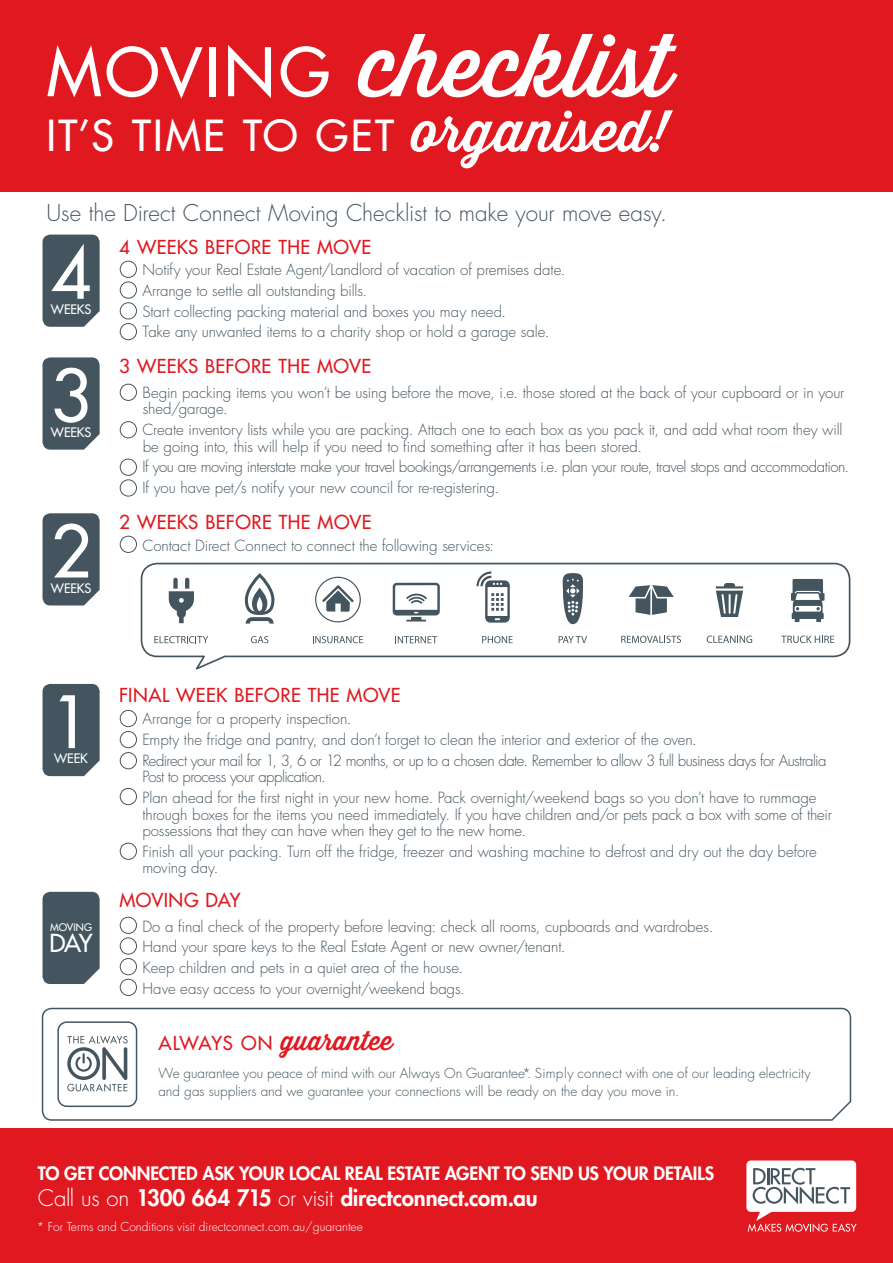
<style>
.page{position:relative;width:893px;height:1263px;background:#fff}
.page>*{position:absolute;margin:0;border:0;box-sizing:border-box;transform-origin:0 0}
.DC_A4_Page_Heading_R{font:500 86.7px "Thirsty Script";color:#fff}
.DC_A4_Page_Heading_R-2{font:500 70.2px "Futura Std";color:#fff}
.DC_A4_Subheading{font:500 41.7px "Futura Std";letter-spacing:.06em;color:#fff}
.DC_A4_Subheading-2{font:500 26.25px "Thirsty Script";letter-spacing:-.005em;color:#e01921}
.DC_A4_Page_Heading_R-3{font:500 24.15px "Futura Std";color:#fff}
.DC_A4_Body{font:300 22.5px "Futura Std";letter-spacing:-.005em;color:#45555f}
.DC_A4_Body_Before_Bu{font:800 22.2px "Futura Std";letter-spacing:-.01em;color:#fff}
.DC_A4_Subheading-3{font:500 18.75px "Futura Std";letter-spacing:.02em;color:#e01921}
.DC_A4_Body_Before_Bu-2{font:800 18px "Futura Std";letter-spacing:-.005em;color:#fff}
.DC_A4_Body-2{font:300 15px/16.5px "Futura Std";letter-spacing:-.01em;color:#45555f}
.DC_A4_Body-3{font:300 15px/16.5px "Futura Std";letter-spacing:-.035em;color:#45555f}
.DC_A4_Body-4{font:300 15px "Futura Std";letter-spacing:-.03em;color:#45555f}
.DC_A4_Body-5{font:300 13.5px/18px "Futura Std";color:#45555f}
.DC_A4_Page_Heading_R-4{font:500 12.75px "Futura Std";letter-spacing:-.01em;color:#fff}
.t1{font:300 12px "Futura";color:#fff}
.DC_A4_Page_Heading_R-5{font:500 10.2px "Futura Std";letter-spacing:.005em;color:#fff}
.s1{font-family:"Futura Std";font-size:65.1px}
.s2{font-family:"Thirsty Script";font-size:57px}
.s3{font-family:"Futura Std";font-size:18.75px}
.s4{font-weight:300}
</style>
<div class="page">
<div style="left:0;top:1128px;width:893px;height:135px;background:#e01921"></div>
<svg style="left:746px;top:1160px;width:111px;height:72px"></svg>
<div style="left:0;top:0;width:893px;height:191px;background:#e01921"></div>
<svg style="left:41px;top:1007px;width:811px;height:114px"></svg>
<div style="left:58px;top:1022px;width:79px;height:84px;background:#fff;border-radius:9px"></div>
<div style="left:57px;top:1021px;width:80px;height:86px;border:1px solid #45555f;border-radius:9px"></div>
<svg style="left:67px;top:1036px;width:61px;height:55px"></svg>
<div style="left:43px;top:235px;width:57px;height:92px;background:#45555f"></div>
<div style="left:120px;top:261px;width:17px;height:17px;border:1px solid #45555f;border-radius:50%"></div>
<div style="left:120px;top:282px;width:17px;height:17px;border:1px solid #45555f;border-radius:50%"></div>
<div style="left:120px;top:302px;width:17px;height:17px;border:1px solid #45555f;border-radius:50%"></div>
<div style="left:120px;top:323px;width:17px;height:17px;border:1px solid #45555f;border-radius:50%"></div>
<div style="left:120px;top:917px;width:17px;height:17px;border:1px solid #45555f;border-radius:50%"></div>
<div style="left:120px;top:937px;width:17px;height:17px;border:1px solid #45555f;border-radius:50%"></div>
<div style="left:120px;top:958px;width:17px;height:17px;border:1px solid #45555f;border-radius:50%"></div>
<div style="left:120px;top:979px;width:17px;height:17px;border:1px solid #45555f;border-radius:50%"></div>
<div style="left:43px;top:892px;width:57px;height:92px;background:#45555f"></div>
<div style="left:120px;top:710px;width:17px;height:17px;border:1px solid #45555f;border-radius:50%"></div>
<div style="left:120px;top:731px;width:17px;height:17px;border:1px solid #45555f;border-radius:50%"></div>
<div style="left:120px;top:752px;width:17px;height:17px;border:1px solid #45555f;border-radius:50%"></div>
<div style="left:120px;top:788px;width:17px;height:17px;border:1px solid #45555f;border-radius:50%"></div>
<div style="left:120px;top:843px;width:17px;height:17px;border:1px solid #45555f;border-radius:50%"></div>
<div style="left:43px;top:684px;width:57px;height:92px;background:#45555f"></div>
<div style="left:43px;top:513px;width:57px;height:92px;background:#45555f"></div>
<div style="left:120px;top:536px;width:17px;height:17px;border:1px solid #45555f;border-radius:50%"></div>
<svg style="left:140px;top:562px;width:711px;height:108px"></svg>
<svg style="left:154px;top:636px;width:54px;height:7px"></svg>
<svg style="left:169px;top:578px;width:25px;height:45px"></svg>
<svg style="left:245px;top:573px;width:29px;height:51px"></svg>
<svg style="left:251px;top:636px;width:17px;height:7px"></svg>
<svg style="left:315px;top:577px;width:46px;height:45px"></svg>
<svg style="left:313px;top:636px;width:50px;height:7px"></svg>
<svg style="left:393px;top:583px;width:47px;height:38px"></svg>
<svg style="left:395px;top:636px;width:42px;height:7px"></svg>
<svg style="left:563px;top:573px;width:20px;height:51px"></svg>
<svg style="left:559px;top:636px;width:28px;height:7px"></svg>
<svg style="left:629px;top:585px;width:45px;height:30px"></svg>
<svg style="left:621px;top:636px;width:60px;height:7px"></svg>
<svg style="left:716px;top:583px;width:27px;height:34px"></svg>
<svg style="left:707px;top:635px;width:45px;height:8px"></svg>
<svg style="left:791px;top:579px;width:33px;height:43px"></svg>
<svg style="left:781px;top:635px;width:53px;height:8px"></svg>
<svg style="left:482px;top:636px;width:31px;height:7px"></svg>
<svg style="left:476px;top:571px;width:34px;height:52px"></svg>
<div style="left:43px;top:357px;width:57px;height:93px;background:#45555f"></div>
<div style="left:120px;top:384px;width:17px;height:17px;border:1px solid #45555f;border-radius:50%"></div>
<div style="left:120px;top:421px;width:17px;height:17px;border:1px solid #45555f;border-radius:50%"></div>
<div style="left:120px;top:459px;width:17px;height:17px;border:1px solid #45555f;border-radius:50%"></div>
<div style="left:120px;top:479px;width:17px;height:17px;border:1px solid #45555f;border-radius:50%"></div>
<p class="DC_A4_Page_Heading_R" style="left:47px;top:2px;width:627px"><span class="s1">MOVING</span> checklist</p>
<p class="DC_A4_Subheading" style="left:47px;top:110px;width:622px">IT’S TIME TO GET <span class="s2">organised!</span></p>
<p class="DC_A4_Body" style="left:47px;top:199px;width:622px">Use the Direct Connect Moving Checklist to make your move easy.</p>
<p class="DC_A4_Page_Heading_R-2" style="left:51px;top:229px;width:42px">4</p>
<p class="DC_A4_Page_Heading_R-4" style="left:51px;top:301px;width:42px">WEEKS</p>
<p class="DC_A4_Page_Heading_R-2" style="left:51px;top:352px;width:42px">3</p>
<p class="DC_A4_Page_Heading_R-4" style="left:51px;top:424px;width:42px">WEEKS</p>
<p class="DC_A4_Page_Heading_R-2" style="left:51px;top:508px;width:42px">2</p>
<p class="DC_A4_Page_Heading_R-4" style="left:51px;top:580px;width:42px">WEEKS</p>
<p class="DC_A4_Subheading-3" style="left:119px;top:236px;width:253px">4 WEEKS BEFORE THE MOVE</p>
<p class="DC_A4_Body-2" style="left:142px;top:262px;width:424px">Notify your Real Estate Agent/Landlord of vacation of premises date.</p>
<p class="DC_A4_Body-2" style="left:142px;top:282px;width:226px">Arrange to settle all outstanding bills.</p>
<p class="DC_A4_Body-2" style="left:142px;top:303px;width:365px">Start collecting packing material and boxes you may need.</p>
<p class="DC_A4_Body-2" style="left:142px;top:324px;width:409px">Take any unwanted items to a charity shop or hold a garage sale.</p>
<p class="DC_A4_Subheading-3" style="left:119px;top:354px;width:253px">3 WEEKS BEFORE THE MOVE</p>
<p class="DC_A4_Body-2" style="left:142px;top:385px;width:703px">Begin packing items you won’t be using before the move, i.e. those stored at the back of your cupboard or in your shed/garage.</p>
<p class="DC_A4_Body-2" style="left:142px;top:422px;width:701px">Create inventory lists while you are packing. Attach one to each box as you pack it, and add what room they will be going into, this will help if you need to find something after it has been stored.</p>
<p class="DC_A4_Body-4" style="left:142px;top:458px;width:708px">If you are moving interstate make your travel bookings/arrangements i.e. plan your route, travel stops and accommodation.</p>
<p class="DC_A4_Body-2" style="left:142px;top:480px;width:358px">If you have pet/s notify your new council for re-registering.</p>
<p class="DC_A4_Subheading-3" style="left:119px;top:511px;width:254px">2 WEEKS BEFORE THE MOVE</p>
<p class="DC_A4_Body-2" style="left:142px;top:538px;width:353px">Contact Direct Connect to connect the following services:</p>
<p class="DC_A4_Page_Heading_R-2" style="left:51px;top:678px;width:42px">1</p>
<p class="DC_A4_Page_Heading_R-4" style="left:54px;top:750px;width:35px">WEEK</p>
<p class="DC_A4_Page_Heading_R-5" style="left:50px;top:920px;width:44px">MOVING</p>
<p class="DC_A4_Page_Heading_R-3" style="left:49px;top:928px;width:45px">DAY</p>
<p class="DC_A4_Subheading-3" style="left:119px;top:683px;width:283px">FINAL WEEK BEFORE THE MOVE</p>
<p class="DC_A4_Body-2" style="left:142px;top:711px;width:211px">Arrange for a property inspection.</p>
<p class="DC_A4_Body-2" style="left:142px;top:732px;width:556px">Empty the fridge and pantry, and don’t forget to clean the interior and exterior of the oven.</p>
<p class="DC_A4_Body-3" style="left:142px;top:753px;width:686px">Redirect your mail for 1, 3, 6 or 12 months, or up to a chosen date. Remember to allow 3 full business days for Australia<br>Post to process your application.</p>
<p class="DC_A4_Body-2" style="left:142px;top:790px;width:691px">Plan ahead for the first night in your new home. Pack overnight/weekend bags so you don’t have to rummage through boxes for the items you need immediately. If you have children and/or pets pack a box with some of their possessions that they can have when they get to the new home.</p>
<p class="DC_A4_Body-2" style="left:142px;top:844px;width:676px">Finish all your packing. Turn off the fridge, freezer and washing machine to defrost and dry out the day before moving day.</p>
<p class="DC_A4_Subheading-3" style="left:119px;top:889px;width:123px">MOVING DAY</p>
<p class="DC_A4_Body-2" style="left:142px;top:918px;width:572px">Do a final check of the property before leaving: check all rooms, cupboards and wardrobes.</p>
<p class="DC_A4_Body-2" style="left:142px;top:939px;width:425px">Hand your spare keys to the Real Estate Agent or new owner/tenant.</p>
<p class="DC_A4_Body-2" style="left:142px;top:960px;width:322px">Keep children and pets in a quiet area of the house.</p>
<p class="DC_A4_Body-2" style="left:142px;top:980px;width:324px">Have easy access to your overnight/weekend bags.</p>
<p class="DC_A4_Subheading-2" style="left:158px;top:1021px;width:236px"><span class="s3">ALWAYS ON</span> guarantee</p>
<p class="DC_A4_Body-5" style="left:158px;top:1064px;width:654px">We guarantee you peace of mind with our Always On Guarantee*. Simply connect with one of our leading electricity and gas suppliers and we guarantee your connections will be ready on the day you move in.</p>
<p class="DC_A4_Body_Before_Bu-2" style="left:38px;top:1162px;width:678px">TO GET CONNECTED ASK YOUR LOCAL REAL ESTATE AGENT TO SEND US YOUR DETAILS</p>
<p class="DC_A4_Body_Before_Bu" style="left:38px;top:1183px;width:501px"><span class="s4">Call us on</span> 1300 664 715 <span class="s4">or visit</span> directconnect.com.au</p>
<p class="t1" style="left:37px;top:1219px;width:328px">* For Terms and Conditions visit directconnect.com.au/guarantee</p>
</div>
